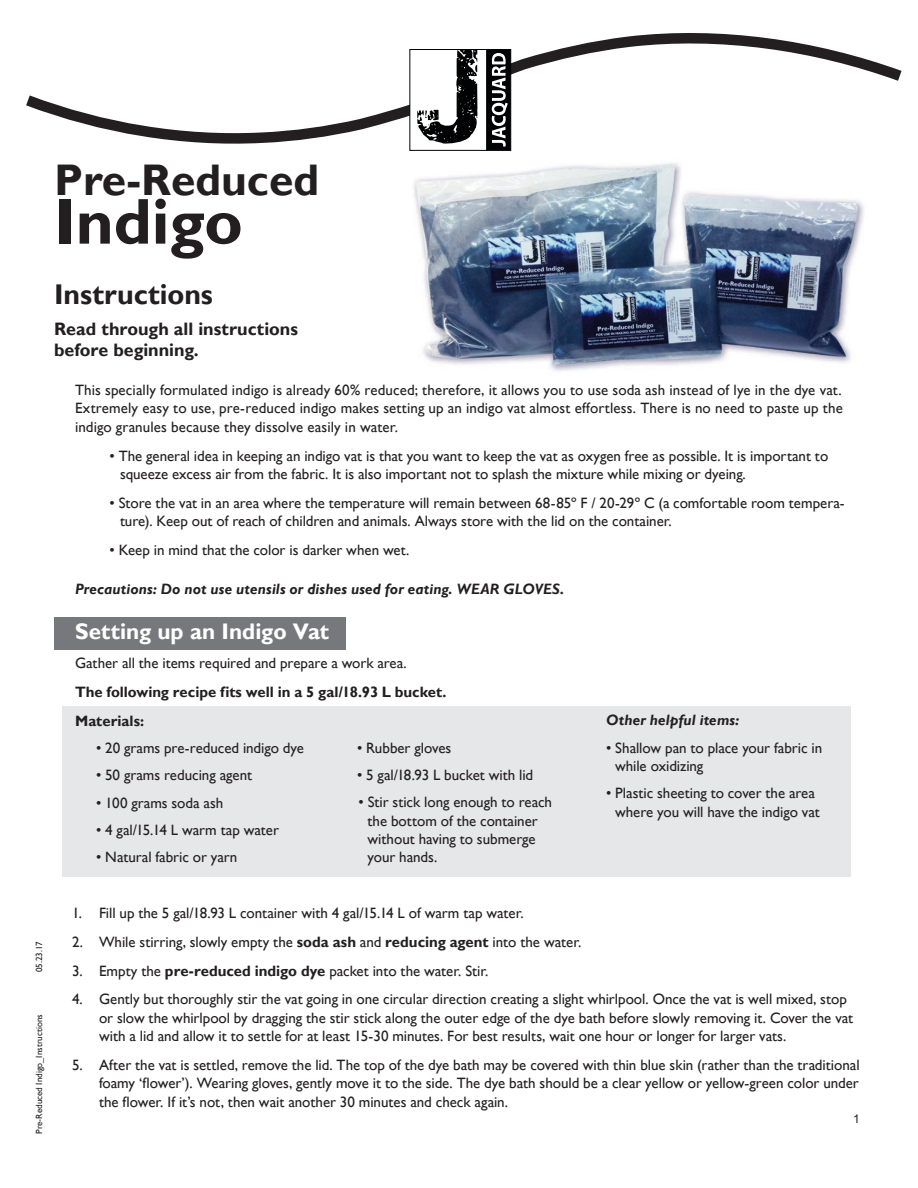
<style>
.page{position:relative;width:918px;height:1188px;background:#fff}
.page>*{position:absolute;margin:0;border:0;box-sizing:border-box;transform-origin:0 0}
.t1{font:700 65.25px "Gill Sans";color:#231f20}
.t2{font:700 44.25px "Gill Sans";color:#231f20}
.Header_text{font:700 28.5px "Gill Sans";color:#231f20}
.Main_Directions_text{font:700 22.5px "Gill Sans";color:#fff}
.Header_text-2{font:700 18px/21.6px "Gill Sans";color:#231f20}
.Main_Directions_text-2{font:15px/18.3px "Gill Sans";color:#231f20}
.Main_Directions_text-3{font:italic 700 15px "Gill Sans";letter-spacing:.005em;color:#231f20}
.Main_Directions_text-4{font:700 15px "Gill Sans";color:#231f20}
.Page_Number{font:12px "Arial";color:#231f20}
.t3{font:9px "Gill Sans";color:#231f20}
.s1{font-style:inherit}
.s2{font-weight:700}
</style>
<div class="page">
<div style="left:63px;top:706px;width:788px;height:172px;background:#e6e7e9"></div>
<div style="left:54px;top:618px;width:291px;height:32px;background:#76787b"></div>
<img style="left:409px;top:146px;width:455px;height:225px">
<svg style="left:26px;top:33px;width:876px;height:113px"></svg>
<div style="left:486px;top:49px;width:25px;height:102px;background:#010203;border:1px solid #010203"></div>
<div style="left:410px;top:49px;width:77px;height:102px;background:#fff;border:1px solid #010203"></div>
<svg style="left:417px;top:49px;width:60px;height:95px"></svg>
<svg style="left:492px;top:53px;width:16px;height:94px"></svg>
<p class="t2" style="left:54px;top:153px;width:267px">Pre-Reduced</p>
<p class="t1" style="left:54px;top:182px;width:190px">Indigo</p>
<p class="Header_text" style="left:54px;top:278px;width:161px">Instructions</p>
<p class="Header_text-2" style="left:54px;top:318px;width:246px">Read through all instructions before beginning.</p>
<p class="Main_Directions_text-2" style="left:75px;top:381px;width:769px;text-align:justify">This specially formulated indigo is already 60% reduced; therefore, it allows you to use soda ash instead of lye in the dye vat.<br>Extremely easy to use, pre-reduced indigo makes setting up an indigo vat almost effortless. There is no need to paste up the indigo granules because they dissolve easily in water.</p>
<p class="Main_Directions_text-2" style="left:120px;top:446px;width:710px;text-indent:-10px"><span class="s1">•</span> The general idea in keeping an indigo vat is that you want to keep the vat as oxygen free as possible. It is important to squeeze excess air from the fabric. It is also important not to splash the mixture while mixing or dyeing.</p>
<p class="Main_Directions_text-2" style="left:120px;top:494px;width:726px;text-indent:-10px"><span class="s1">•</span> Store the vat in an area where the temperature will remain between 68-85º F / 20-29º C (a comfortable room tempera&shy;ture). Keep out of reach of children and animals. Always store with the lid on the container.</p>
<p class="Main_Directions_text-2" style="left:110px;top:541px;width:302px"><span class="s1">•</span> Keep in mind that the color is darker when wet.</p>
<p class="Main_Directions_text-3" style="left:75px;top:580px;width:491px">Precautions: Do not use utensils or dishes used for eating. WEAR GLOVES.</p>
<p class="Main_Directions_text" style="left:75px;top:618px;width:256px">Setting up an Indigo Vat</p>
<p class="Main_Directions_text-2" style="left:75px;top:654px;width:333px">Gather all the items required and prepare a work area.</p>
<p class="Main_Directions_text-4" style="left:75px;top:683px;width:373px">The following recipe fits well in a 5 gal/18.93 L bucket.</p>
<p class="Main_Directions_text-4" style="left:75px;top:712px;width:71px">Materials:</p>
<p class="Main_Directions_text-2" style="left:96px;top:739px;width:210px">• 20 grams pre-reduced indigo dye</p>
<p class="Main_Directions_text-2" style="left:96px;top:766px;width:158px">• 50 grams reducing agent</p>
<p class="Main_Directions_text-2" style="left:96px;top:793px;width:129px">• 100 grams soda ash</p>
<p class="Main_Directions_text-2" style="left:96px;top:821px;width:185px">• 4 gal/15.14 L warm tap water</p>
<p class="Main_Directions_text-2" style="left:96px;top:848px;width:143px">• Natural fabric or yarn</p>
<p class="Main_Directions_text-3" style="left:606px;top:711px;width:135px">Other helpful items:</p>
<p class="Main_Directions_text-2" style="left:615px;top:738px;width:209px;text-indent:-9px">• Shallow pan to place your fabric in while oxidizing</p>
<p class="Main_Directions_text-2" style="left:615px;top:784px;width:206px;text-indent:-9px">• Plastic sheeting to cover the area where you will have the indigo vat</p>
<p class="Main_Directions_text-2" style="left:357px;top:738px;width:96px">• Rubber gloves</p>
<p class="Main_Directions_text-2" style="left:357px;top:766px;width:178px">• 5 gal/18.93 L bucket with lid</p>
<p class="Main_Directions_text-2" style="left:368px;top:793px;width:186px;text-indent:-9px">• Stir stick long enough to reach the bottom of the container without having to submerge your hands.</p>
<p class="t3" style="left:34px;top:972px;width:32px;rotate:-90deg">05.23.17</p>
<p class="t3" style="left:34px;top:1134px;width:121px;rotate:-90deg">Pre-Reduced Indigo_Instructions</p>
<p class="Main_Directions_text-2" style="left:72px;top:904px;width:453px">1. Fill up the 5 gal/18.93 L container with 4 gal/15.14 L of warm tap water.</p>
<p class="Main_Directions_text-2" style="left:72px;top:933px;width:511px">2. While stirring, slowly empty the <span class="s2">soda ash</span> and <span class="s2">reducing agent</span> into the water.</p>
<p class="Main_Directions_text-2" style="left:72px;top:961px;width:418px">3. Empty the <span class="s2">pre-reduced indigo dye</span> packet into the water. Stir.</p>
<p class="Main_Directions_text-2" style="left:99px;top:990px;width:756px;text-indent:-27px">4. Gently but thoroughly stir the vat going in one circular direction creating a slight whirlpool. Once the vat is well mixed, stop or slow the whirlpool by dragging the stir stick along the outer edge of the dye bath before slowly removing it. Cover the vat with a lid and allow it to settle for at least 15-30 minutes. For best results, wait one hour or longer for larger vats.</p>
<p class="Main_Directions_text-2" style="left:99px;top:1056px;width:762px;text-align:justify;text-indent:-27px">5. After the vat is settled, remove the lid. The top of the dye bath may be covered with thin blue skin (rather than the traditional foamy ‘flower’). Wearing gloves, gently move it to the side. The dye bath should be a clear yellow or yellow-green color under the flower. If it’s not, then wait another 30 minutes and check again.</p>
<p class="Page_Number" style="left:853px;top:1111px;width:8px">1</p>
</div>
